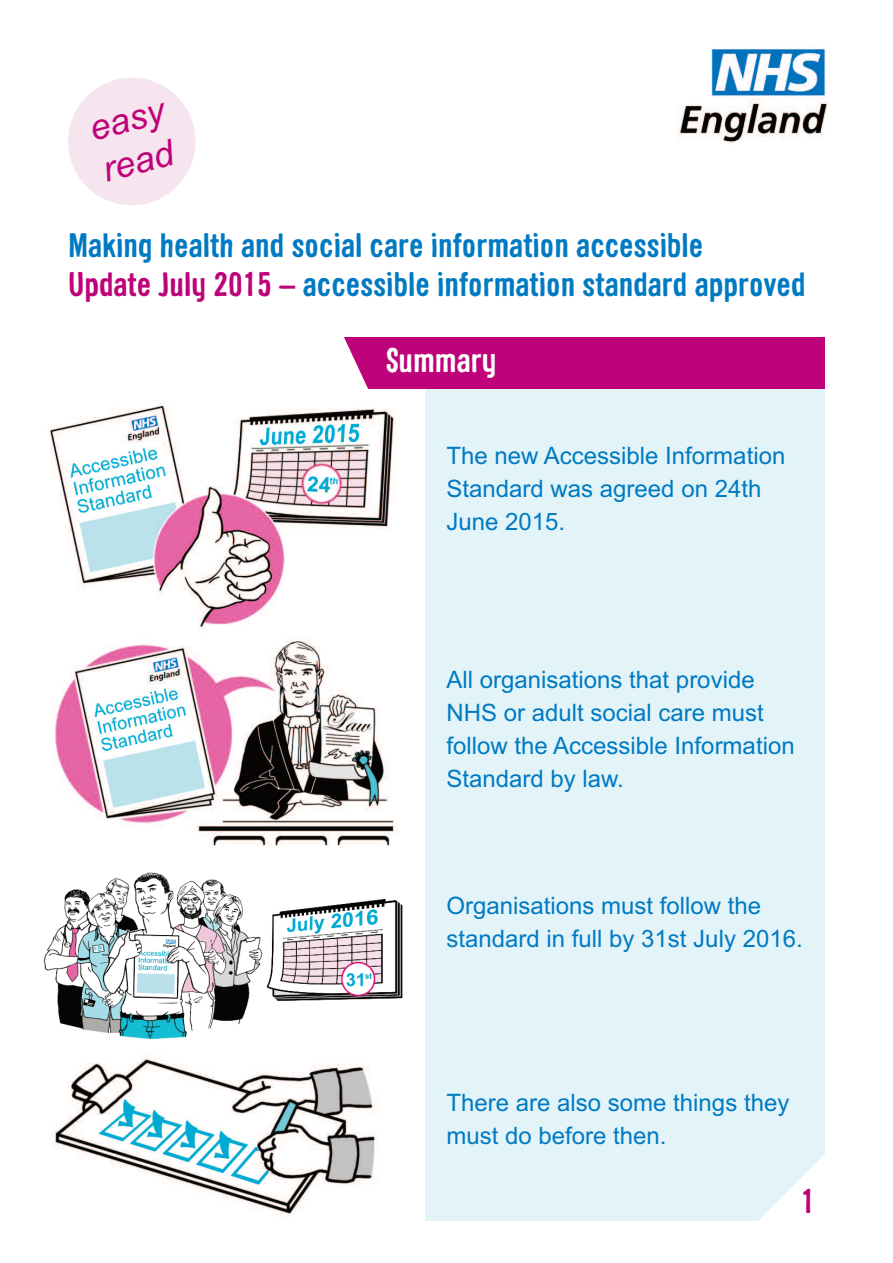
<style>
.page{position:relative;width:893px;height:1263px;background:#fff}
.page>*{position:absolute;margin:0;border:0;box-sizing:border-box;transform-origin:0 0}
.t1{font:italic 36px/43.2px "Arial";color:#be027a}
.t2{font:700 33px/39px "Sini";color:#007ac2}
.t3{font:700 33px "Sini";color:#fff}
.t4{font:700 33px "Sini";color:#be027a}
.t5{font:24px/33px "Arial";color:#007ac2}
.s1{color:#be027a}
</style>
<div class="page">
<div style="left:425px;top:357px;width:400px;height:863px;background:#e3f4f9"></div>
<div style="left:312px;top:337px;width:513px;height:51px;background:#be027a"></div>
<svg style="left:312px;top:337px;width:58px;height:52px"></svg>
<svg style="left:756px;top:1155px;width:69px;height:66px"></svg>
<img style="left:50px;top:400px;width:347px;height:232px">
<img style="left:53px;top:637px;width:345px;height:209px">
<img style="left:50px;top:1054px;width:328px;height:163px">
<img style="left:678px;top:48px;width:150px;height:95px">
<img style="left:43px;top:872px;width:220px;height:168px">
<img style="left:266px;top:898px;width:137px;height:103px">
<svg style="left:68px;top:78px;width:128px;height:127px"></svg>
<h1 class="t1" style="left:85px;top:108px;width:78px;rotate:-15deg">easy read</h1>
<h2 class="t2" style="left:68px;top:226px;width:739px">Making health and social care information accessible<br><span class="s1">Update July 2015 –</span> accessible information standard approved</h2>
<h2 class="t3" style="left:386px;top:341px;width:112px">Summary</h2>
<p class="t5" style="left:446px;top:439px;width:340px">The new Accessible Information<br>Standard was agreed on 24th<br>June 2015.</p>
<p class="t5" style="left:446px;top:663px;width:350px">All organisations that provide<br>NHS or adult social care must follow the Accessible Information<br>Standard by law.</p>
<p class="t5" style="left:446px;top:889px;width:358px">Organisations must follow the standard in full by 31st July 2016.</p>
<p class="t5" style="left:446px;top:1086px;width:344px">There are also some things they must do before then.</p>
<h2 class="t4" style="left:801px;top:1182px;width:16px">1</h2>
</div>
